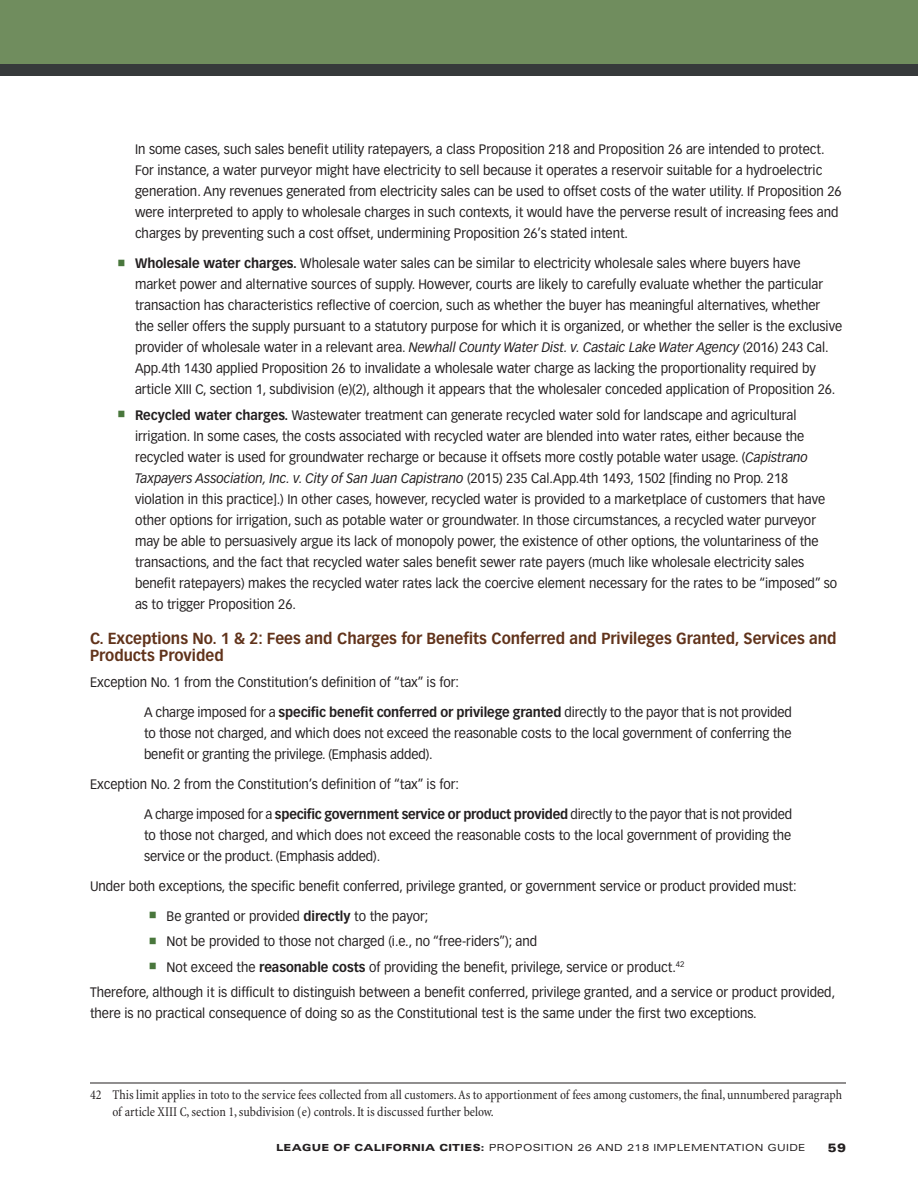
<style>
.page{position:relative;width:918px;height:1188px;background:#fff}
.page>*{position:absolute;margin:0;border:0;box-sizing:border-box;transform-origin:0 0}
.Head_2{font:700 15.75px/17.2px "Vectora LT";color:#61331b;scale:.95 1}
.Body_indent{font:13.5px/21px "Vectora LT";color:#231f20;scale:.95 1}
.BLOCK_quote{font:13.5px/21px "Vectora LT";letter-spacing:-.005em;color:#231f20;text-align:justify;scale:.95 1}
.Body{font:13.5px/21px "Vectora LT";color:#231f20;scale:.95 1}
.Endnote_text{font:condensed 13.5px/16.5px "Minion";letter-spacing:-.005em;color:#231f20}
.t1{font:900 expanded 12px "Univers";color:#231f20}
.t2{font:expanded 9.75px "Univers";letter-spacing:.03em;color:#231f20}
.s1{font-weight:700}
.s2{font-style:italic}
.s3{font-weight:900}
</style>
<div class="page">
<div style="left:0;top:0;width:918px;height:69px;background:#708d5e"></div>
<div style="left:0;top:64px;width:918px;height:12px;background:#363a3b"></div>
<hr style="left:90px;top:1083px;width:756px;height:1px;background:#231f20">
<p class="Body_indent" style="left:135px;top:139px;width:745px">In some cases, such sales benefit utility ratepayers, a class Proposition 218 and Proposition 26 are intended to protect.<br>For instance, a water purveyor might have electricity to sell because it operates a reservoir suitable for a hydroelectric generation. Any revenues generated from electricity sales can be used to offset costs of the water utility. If Proposition 26 were interpreted to apply to wholesale charges in such contexts, it would have the perverse result of increasing fees and charges by preventing such a cost offset, undermining Proposition 26’s stated intent.</p>
<p class="Body_indent" style="left:135px;top:253px;width:746px"><span class="s1">Wholesale water charges.</span> Wholesale water sales can be similar to electricity wholesale sales where buyers have market power and alternative sources of supply. However, courts are likely to carefully evaluate whether the particular transaction has characteristics reflective of coercion, such as whether the buyer has meaningful alternatives, whether the seller offers the supply pursuant to a statutory purpose for which it is organized, or whether the seller is the exclusive provider of wholesale water in a relevant area. <span class="s2">Newhall County Water Dist. v. Castaic Lake Water Agency</span> (2016) 243 Cal.<br>App.4th 1430 applied Proposition 26 to invalidate a wholesale water charge as lacking the proportionality required by article XIII C, section 1, subdivision (e)(2), although it appears that the wholesaler conceded application of Proposition 26.</p>
<p class="Body_indent" style="left:135px;top:404px;width:741px"><span class="s1">Recycled water charges.</span> Wastewater treatment can generate recycled water sold for landscape and agricultural irrigation. In some cases, the costs associated with recycled water are blended into water rates, either because the recycled water is used for groundwater recharge or because it offsets more costly potable water usage. (<span class="s2">Capistrano Taxpayers Association, Inc. v. City of San Juan Capistrano</span> (2015) 235 Cal.App.4th 1493, 1502 [finding no Prop. 218 violation in this practice].) In other cases, however, recycled water is provided to a marketplace of customers that have other options for irrigation, such as potable water or groundwater. In those circumstances, a recycled water purveyor may be able to persuasively argue its lack of monopoly power, the existence of other options, the voluntariness of the transactions, and the fact that recycled water sales benefit sewer rate payers (much like wholesale electricity sales benefit ratepayers) makes the recycled water rates lack the coercive element necessary for the rates to be “imposed” so as to trigger Proposition 26.</p>
<p class="Head_2" style="left:90px;top:630px;width:787px">C. Exceptions No. 1 &amp; 2: Fees and Charges for Benefits Conferred and Privileges Granted, Services and<br>Products Provided</p>
<p class="Body" style="left:90px;top:671px;width:390px">Exception No. 1 from the Constitution’s definition of “tax” is for:</p>
<p class="BLOCK_quote" style="left:144px;top:701px;width:683px">A charge imposed for a <span class="s1">specific benefit conferred or privilege granted</span> directly to the payor that is not provided to those not charged, and which does not exceed the reasonable costs to the local government of conferring the benefit or granting the privilege. (Emphasis added).</p>
<p class="Body" style="left:90px;top:773px;width:390px">Exception No. 2 from the Constitution’s definition of “tax” is for:</p>
<p class="BLOCK_quote" style="left:144px;top:803px;width:684px">A charge imposed for a <span class="s1">specific government service or product provided</span> directly to the payor that is not provided to those not charged, and which does not exceed the reasonable costs to the local government of providing the service or the product. (Emphasis added).</p>
<p class="Body" style="left:90px;top:875px;width:745px">Under both exceptions, the specific benefit conferred, privilege granted, or government service or product provided must:</p>
<p class="Body_indent" style="left:166px;top:905px;width:277px">Be granted or provided <span class="s1">directly</span> to the payor;</p>
<p class="Body_indent" style="left:166px;top:931px;width:392px">Not be provided to those not charged (i.e., no “free-riders”); and</p>
<p class="Body_indent" style="left:166px;top:956px;width:547px">Not exceed the <span class="s1">reasonable costs</span> of providing the benefit, privilege, service or product.<sup>42</sup></p>
<p class="Body" style="left:90px;top:982px;width:786px">Therefore, although it is difficult to distinguish between a benefit conferred, privilege granted, and a service or product provided, there is no practical consequence of doing so as the Constitutional test is the same under the first two exceptions.</p>
<p class="Endnote_text" style="left:112px;top:1087px;width:731px;text-indent:-22px">42 This limit applies in toto to the service fees collected from all customers. As to apportionment of fees among customers, the final, unnumbered paragraph of article XIII C, section 1, subdivision (e) controls. It is discussed further below.</p>
<p class="t2" style="left:276px;top:1142px;width:531px"><span class="s3">LEAGUE OF CALIFORNIA CITIES:</span> PROPOSITION 26 AND 218 IMPLEMENTATION GUIDE</p>
<p class="t1" style="left:828px;top:1141px;width:20px">59</p>
</div>
